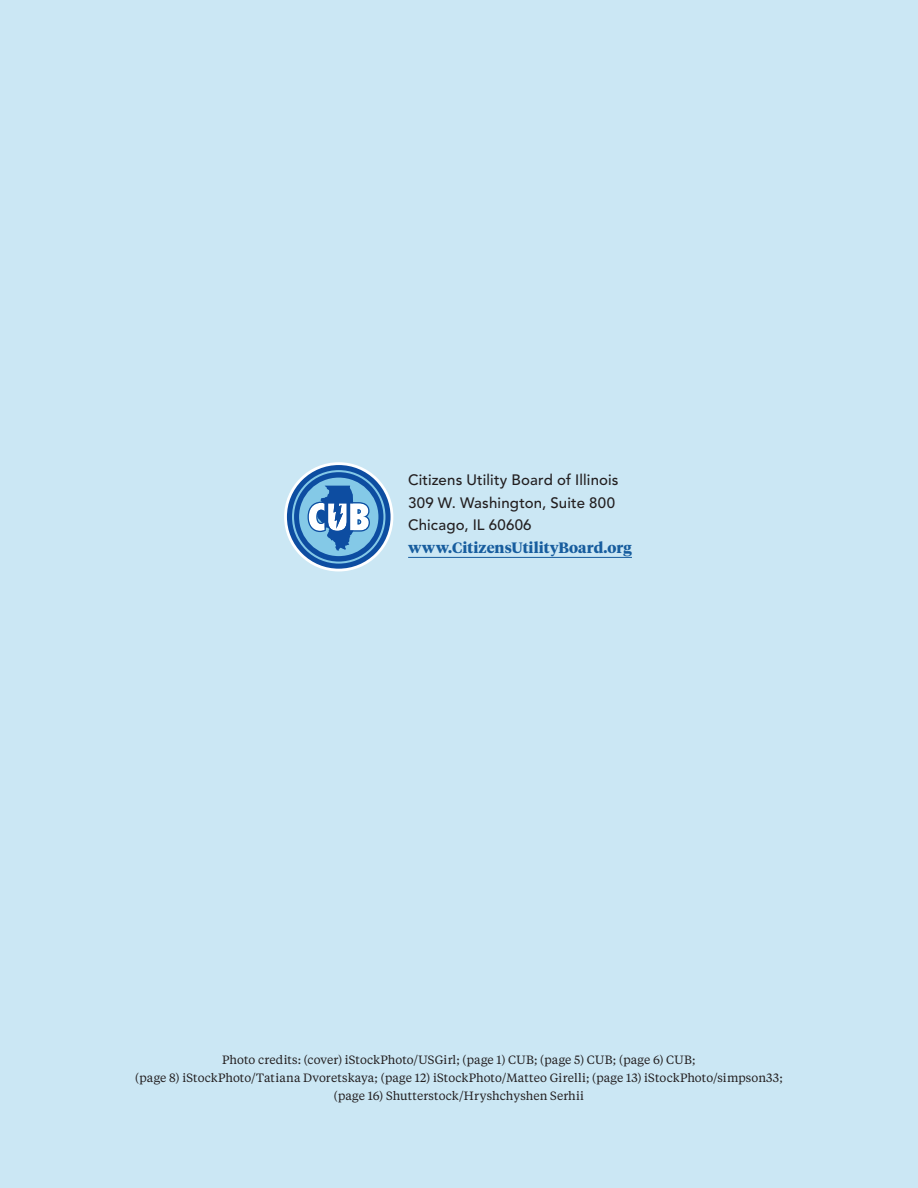
<style>
.page{position:relative;width:918px;height:1188px;background:#cbe7f4}
.page>*{position:absolute;margin:0;border:0;box-sizing:border-box;transform-origin:0 0}
.Body_1{font:500 15px "Avenir LT Std";letter-spacing:.01em;color:#231f20}
.Body_1-2{font:700 15px "Tiempos Headline";letter-spacing:.005em;color:#175d9e}
.Body_1-3{font:12px/18px "Tiempos Text";letter-spacing:.01em;color:#231f20;text-align:center}
</style>
<div class="page">
<hr style="left:408px;top:557px;width:224px;height:1px;background:#175d9e">
<svg style="left:284px;top:462px;width:109px;height:109px"></svg>
<p class="Body_1" style="left:408px;top:472px;width:212px">Citizens Utility Board of Illinois</p>
<p class="Body_1" style="left:408px;top:494px;width:208px">309 W. Washington, Suite 800</p>
<p class="Body_1" style="left:408px;top:517px;width:125px">Chicago, IL 60606</p>
<p class="Body_1-2" style="left:408px;top:537px;width:225px">www.CitizensUtilityBoard.org</p>
<p class="Body_1-3" style="left:135px;top:1050px;width:649px">Photo credits: (cover) iStockPhoto/USGirl; (page 1) CUB; (page 5) CUB; (page 6) CUB;<br>(page 8) iStockPhoto/Tatiana Dvoretskaya; (page 12) iStockPhoto/Matteo Girelli; (page 13) iStockPhoto/simpson33; (page 16) Shutterstock/Hryshchyshen Serhii</p>
</div>
